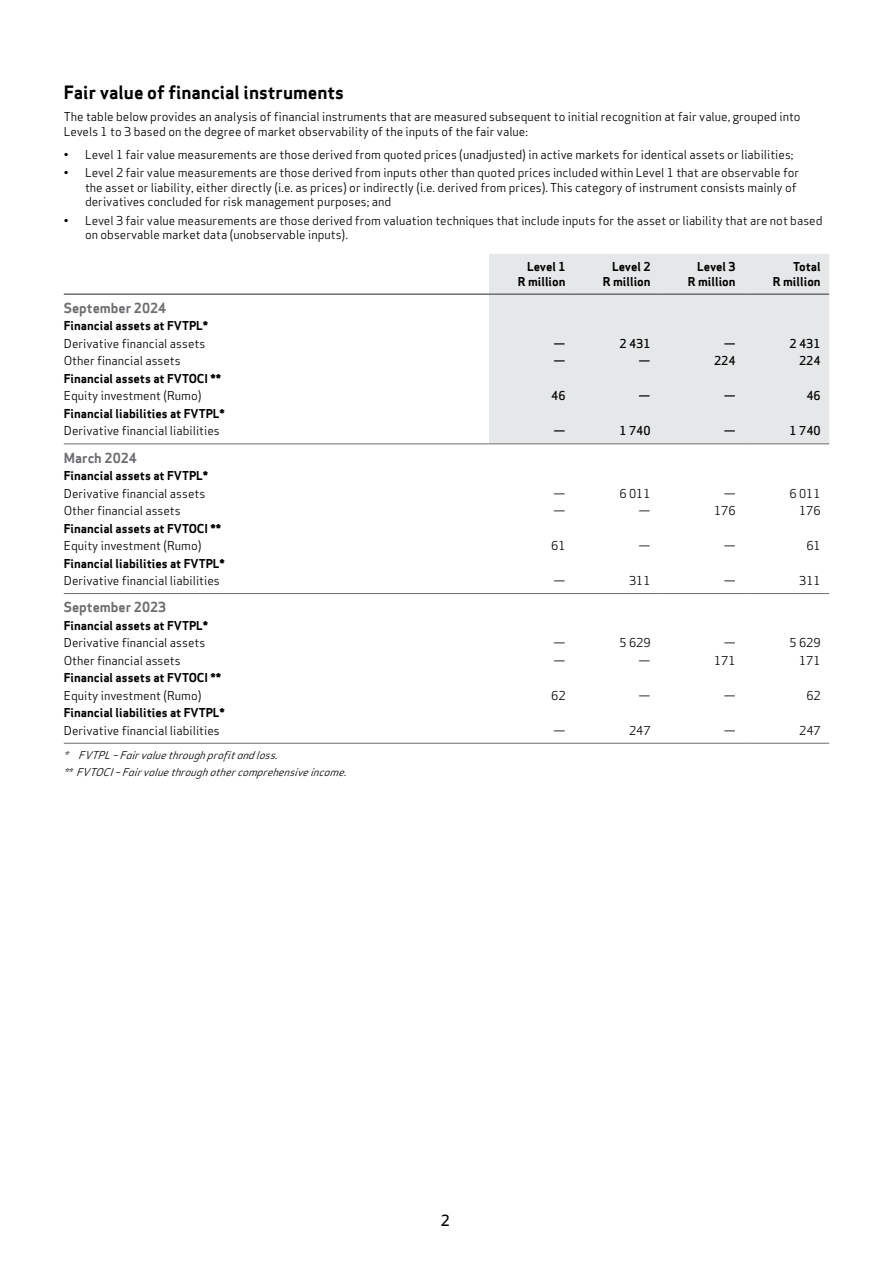
<style>
.page{position:relative;width:893px;height:1263px;background:#fff}
.page>*{position:absolute;margin:0;border:0;box-sizing:border-box;transform-origin:0 0}
.t1{font:700 18px "Apex Sans";color:#000}
.t2{font:500 15px "Apex Sans";color:#000}
.t3{font:700 13.5px "Apex Sans";color:#6d6e71}
.t4{font:12px/14.4px "Apex Sans";color:#000}
.t5{font:700 12px/14.4px "Apex Sans";color:#000;text-align:right}
.t6{font:500 12px "Apex Sans";color:#000}
.t7{font:italic 10.5px/16.8px "Apex Sans";color:#000}
</style>
<div class="page">
<div style="left:489px;top:254px;width:340px;height:189px;background:#e6e7e8"></div>
<hr style="left:64px;top:293px;width:425px;height:2px;background:#6d6e71">
<hr style="left:489px;top:293px;width:85px;height:2px;background:#6d6e71">
<hr style="left:574px;top:293px;width:85px;height:2px;background:#6d6e71">
<hr style="left:659px;top:293px;width:85px;height:2px;background:#6d6e71">
<hr style="left:744px;top:293px;width:85px;height:2px;background:#6d6e71">
<hr style="left:64px;top:443px;width:425px;height:1px;background:#6d6e71">
<hr style="left:489px;top:443px;width:85px;height:1px;background:#6d6e71">
<hr style="left:574px;top:443px;width:85px;height:1px;background:#6d6e71">
<hr style="left:659px;top:443px;width:85px;height:1px;background:#6d6e71">
<hr style="left:744px;top:443px;width:85px;height:1px;background:#6d6e71">
<hr style="left:64px;top:593px;width:425px;height:1px;background:#6d6e71">
<hr style="left:489px;top:593px;width:85px;height:1px;background:#6d6e71">
<hr style="left:574px;top:593px;width:85px;height:1px;background:#6d6e71">
<hr style="left:659px;top:593px;width:85px;height:1px;background:#6d6e71">
<hr style="left:744px;top:593px;width:85px;height:1px;background:#6d6e71">
<hr style="left:64px;top:743px;width:425px;height:1px;background:#6d6e71">
<hr style="left:489px;top:743px;width:85px;height:1px;background:#6d6e71">
<hr style="left:574px;top:743px;width:85px;height:1px;background:#6d6e71">
<hr style="left:659px;top:743px;width:85px;height:1px;background:#6d6e71">
<hr style="left:744px;top:743px;width:85px;height:1px;background:#6d6e71">
<h1 class="t1" style="left:64px;top:80px;width:282px">Fair value of financial instruments</h1>
<p class="t4" style="left:64px;top:109px;width:738px">The table below provides an analysis of financial instruments that are measured subsequent to initial recognition at fair value, grouped into<br>Levels 1 to 3 based on the degree of market observability of the inputs of the fair value:</p>
<p class="t4" style="left:64px;top:146px;width:731px">• Level 1 fair value measurements are those derived from quoted prices (unadjusted) in active markets for identical assets or liabilities;</p>
<p class="t4" style="left:85px;top:165px;width:716px;text-indent:-21px">• Level 2 fair value measurements are those derived from inputs other than quoted prices included within Level 1 that are observable for the asset or liability, either directly (i.e. as prices) or indirectly (i.e. derived from prices). This category of instrument consists mainly of derivatives concluded for risk management purposes; and</p>
<p class="t4" style="left:85px;top:212px;width:739px;text-indent:-21px">• Level 3 fair value measurements are those derived from valuation techniques that include inputs for the asset or liability that are not based on observable market data (unobservable inputs).</p>
<p class="t5" style="left:518px;top:260px;width:49px">Level 1<br>R million</p>
<p class="t5" style="left:603px;top:260px;width:49px">Level 2<br>R million</p>
<p class="t5" style="left:688px;top:260px;width:49px">Level 3<br>R million</p>
<p class="t5" style="left:773px;top:260px;width:49px">Total<br>R million</p>
<p class="t3" style="left:64px;top:299px;width:104px">September 2024</p>
<p class="t5" style="left:64px;top:319px;width:146px">Financial assets at FVTPL*</p>
<p class="t4" style="left:64px;top:335px;width:143px">Derivative financial assets</p>
<p class="t6" style="left:554px;top:333px;width:13px">—</p>
<p class="t6" style="left:619px;top:333px;width:33px">2 431</p>
<p class="t6" style="left:724px;top:333px;width:13px">—</p>
<p class="t6" style="left:789px;top:333px;width:33px">2 431</p>
<p class="t4" style="left:64px;top:353px;width:118px">Other financial assets</p>
<p class="t6" style="left:554px;top:350px;width:13px">—</p>
<p class="t6" style="left:639px;top:350px;width:13px">—</p>
<p class="t6" style="left:714px;top:350px;width:23px">224</p>
<p class="t6" style="left:799px;top:350px;width:23px">224</p>
<p class="t5" style="left:64px;top:371px;width:159px">Financial assets at FVTOCI **</p>
<p class="t4" style="left:64px;top:388px;width:139px">Equity investment (Rumo)</p>
<p class="t6" style="left:551px;top:385px;width:16px">46</p>
<p class="t6" style="left:639px;top:385px;width:13px">—</p>
<p class="t6" style="left:724px;top:385px;width:13px">—</p>
<p class="t6" style="left:806px;top:385px;width:16px">46</p>
<p class="t5" style="left:64px;top:406px;width:163px">Financial liabilities at FVTPL*</p>
<p class="t4" style="left:64px;top:423px;width:157px">Derivative financial liabilities</p>
<p class="t6" style="left:554px;top:420px;width:13px">—</p>
<p class="t6" style="left:619px;top:420px;width:33px">1 740</p>
<p class="t6" style="left:724px;top:420px;width:13px">—</p>
<p class="t6" style="left:789px;top:420px;width:33px">1 740</p>
<p class="t3" style="left:64px;top:449px;width:75px">March 2024</p>
<p class="t5" style="left:64px;top:468px;width:146px">Financial assets at FVTPL*</p>
<p class="t4" style="left:64px;top:485px;width:143px">Derivative financial assets</p>
<p class="t4" style="left:554px;top:485px;width:13px">—</p>
<p class="t4" style="left:619px;top:485px;width:33px">6 011</p>
<p class="t4" style="left:724px;top:485px;width:13px">—</p>
<p class="t4" style="left:789px;top:485px;width:33px">6 011</p>
<p class="t4" style="left:64px;top:502px;width:118px">Other financial assets</p>
<p class="t4" style="left:554px;top:502px;width:13px">—</p>
<p class="t4" style="left:639px;top:502px;width:13px">—</p>
<p class="t4" style="left:714px;top:502px;width:23px">176</p>
<p class="t4" style="left:799px;top:502px;width:23px">176</p>
<p class="t5" style="left:64px;top:521px;width:159px">Financial assets at FVTOCI **</p>
<p class="t4" style="left:64px;top:537px;width:139px">Equity investment (Rumo)</p>
<p class="t4" style="left:551px;top:537px;width:16px">61</p>
<p class="t4" style="left:639px;top:537px;width:13px">—</p>
<p class="t4" style="left:724px;top:537px;width:13px">—</p>
<p class="t4" style="left:806px;top:537px;width:16px">61</p>
<p class="t5" style="left:64px;top:556px;width:163px">Financial liabilities at FVTPL*</p>
<p class="t4" style="left:64px;top:572px;width:157px">Derivative financial liabilities</p>
<p class="t4" style="left:554px;top:572px;width:13px">—</p>
<p class="t4" style="left:629px;top:572px;width:23px">311</p>
<p class="t4" style="left:724px;top:572px;width:13px">—</p>
<p class="t4" style="left:799px;top:572px;width:23px">311</p>
<p class="t3" style="left:64px;top:598px;width:104px">September 2023</p>
<p class="t5" style="left:64px;top:618px;width:146px">Financial assets at FVTPL*</p>
<p class="t4" style="left:64px;top:634px;width:143px">Derivative financial assets</p>
<p class="t4" style="left:554px;top:634px;width:13px">—</p>
<p class="t4" style="left:619px;top:634px;width:33px">5 629</p>
<p class="t4" style="left:724px;top:634px;width:13px">—</p>
<p class="t4" style="left:789px;top:634px;width:33px">5 629</p>
<p class="t4" style="left:64px;top:652px;width:118px">Other financial assets</p>
<p class="t4" style="left:554px;top:652px;width:13px">—</p>
<p class="t4" style="left:639px;top:652px;width:13px">—</p>
<p class="t4" style="left:714px;top:652px;width:23px">171</p>
<p class="t4" style="left:799px;top:652px;width:23px">171</p>
<p class="t5" style="left:64px;top:670px;width:159px">Financial assets at FVTOCI **</p>
<p class="t4" style="left:64px;top:687px;width:139px">Equity investment (Rumo)</p>
<p class="t4" style="left:551px;top:687px;width:16px">62</p>
<p class="t4" style="left:639px;top:687px;width:13px">—</p>
<p class="t4" style="left:724px;top:687px;width:13px">—</p>
<p class="t4" style="left:806px;top:687px;width:16px">62</p>
<p class="t5" style="left:64px;top:705px;width:163px">Financial liabilities at FVTPL*</p>
<p class="t4" style="left:64px;top:722px;width:157px">Derivative financial liabilities</p>
<p class="t4" style="left:554px;top:722px;width:13px">—</p>
<p class="t4" style="left:629px;top:722px;width:23px">247</p>
<p class="t4" style="left:724px;top:722px;width:13px">—</p>
<p class="t4" style="left:799px;top:722px;width:23px">247</p>
<p class="t7" style="left:64px;top:745px;width:287px">* FVTPL–Fairvaluethroughprofitandloss.<br>** FVTOCI–Fairvaluethroughothercomprehensiveincome.</p>
<p class="t2" style="left:441px;top:1207px;width:10px">2</p>
</div>
